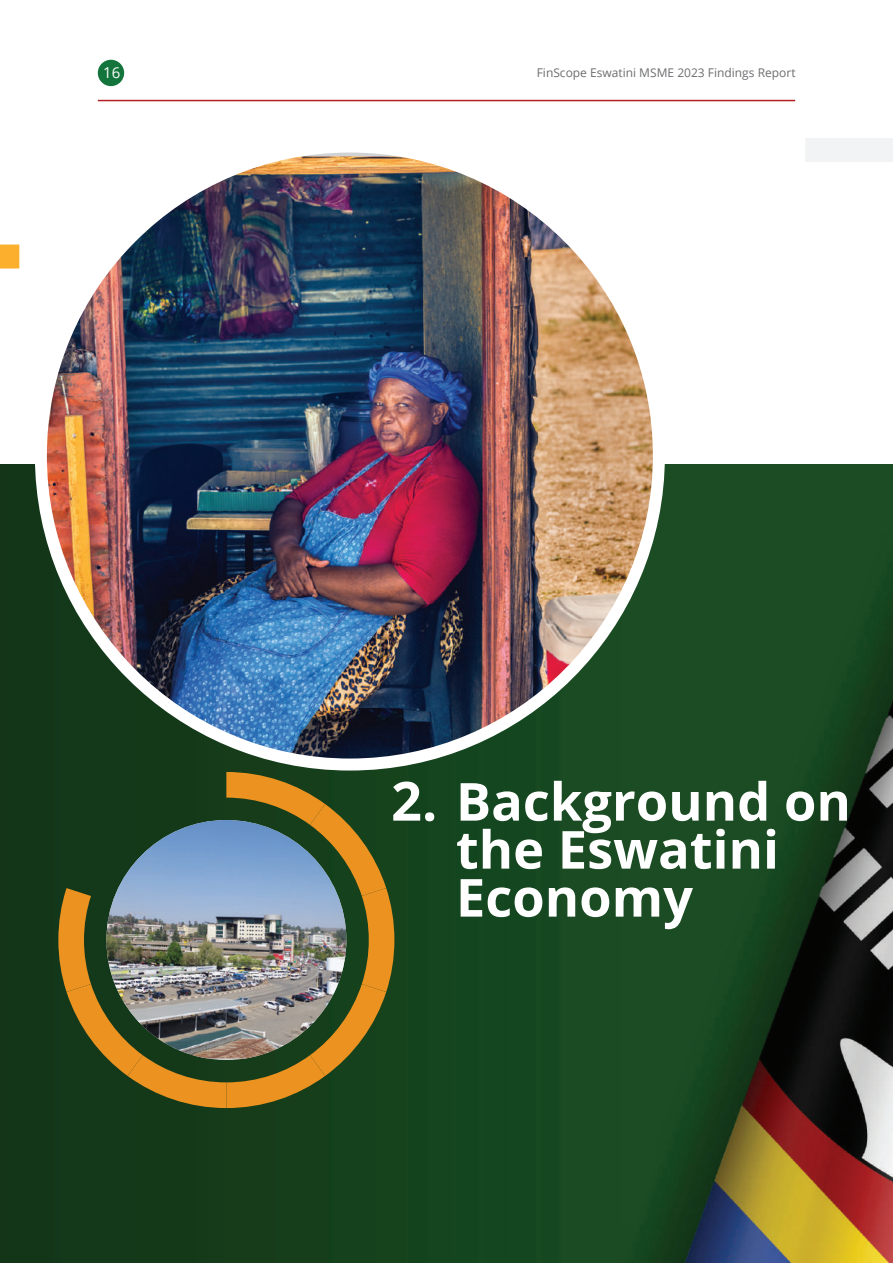
<style>
.page{position:relative;width:893px;height:1263px;background:#fff}
.page>*{position:absolute;margin:0;border:0;box-sizing:border-box;transform-origin:0 0}
.t1{font:700 52.5px/48px "Open Sans";color:#fff}
.t2{font:15px "Open Sans";color:#fff}
.t3{font:12px "Open Sans";color:#6c6d70}
.s1{font-size:54px}
</style>
<div class="page">
<div style="left:0;top:244px;width:19px;height:24px;background:#fbaf2c"></div>
<hr style="left:98px;top:100px;width:697px;height:1px;background:#b31f23">
<div style="left:98px;top:60px;width:26px;height:26px;background:#13753b;border-radius:50%"></div>
<img style="left:0;top:464px;width:892px;height:799px">
<img style="left:41px;top:156px;width:618px;height:608px">
<div style="left:805px;top:138px;width:88px;height:24px;background:#f2f3f4"></div>
<img style="left:58px;top:772px;width:336px;height:336px">
<p class="t2" style="left:103px;top:62px;width:19px">16</p>
<p class="t3" style="left:537px;top:64px;width:260px">FinScope Eswatini MSME 2023 Findings Report</p>
<h1 class="t1" style="left:456px;top:776px;width:396px;text-indent:-65px"><span class="s1">2.</span> Background on the Eswatini<br>Economy</h1>
</div>
